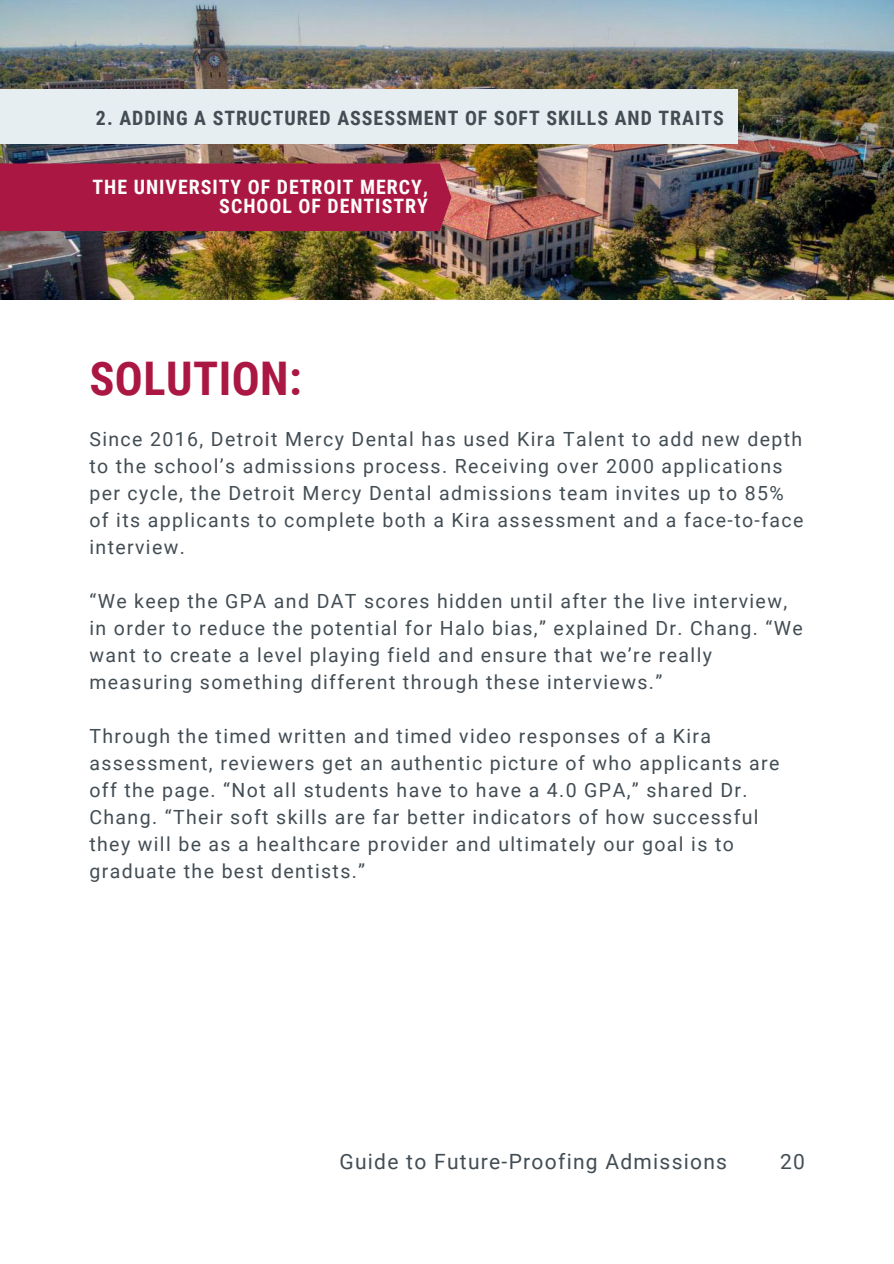
<style>
.page{position:relative;width:894px;height:1264px;background:#fff}
.page>*{position:absolute;margin:0;border:0;box-sizing:border-box;transform-origin:0 0}
.t1{font:700 46.35px "Roboto Condensed";letter-spacing:.01em;color:#ab1743}
.t2{font:21px "Roboto";letter-spacing:.06em;color:#434d54}
.t3{font:700 19.8px "Roboto Condensed";letter-spacing:.05em;color:#434d54}
.t4{font:700 19.8px/19.2px "Roboto Condensed";letter-spacing:.05em;color:#fdfdfd;text-align:right}
.t5{font:19.5px/27px "Roboto";letter-spacing:.07em;color:#434d54}
</style>
<div class="page">
<img style="left:0;top:0;width:893px;height:300px">
<div style="left:0;top:163px;width:451px;height:68px;background:#ab1743"></div>
<div style="left:0;top:89px;width:737px;height:54px;background:#e7eef2"></div>
<p class="t3" style="left:96px;top:106px;width:629px">2. ADDING A STRUCTURED ASSESSMENT OF SOFT SKILLS AND TRAITS</p>
<p class="t4" style="left:92px;top:178px;width:337px">THE UNIVERSITY OF DETROIT MERCY,<br>SCHOOL OF DENTISTRY</p>
<h1 class="t1" style="left:89px;top:352px;width:214px">SOLUTION:</h1>
<p class="t5" style="left:89px;top:426px;width:715px">Since 2016, Detroit Mercy Dental has used Kira Talent to add new depth to the school’s admissions process. Receiving over 2000 applications per cycle, the Detroit Mercy Dental admissions team invites up to 85% of its applicants to complete both a Kira assessment and a face-to-face interview.</p>
<p class="t5" style="left:89px;top:588px;width:714px">“We keep the GPA and DAT scores hidden until after the live interview, in order to reduce the potential for Halo bias,” explained Dr. Chang. “We want to create a level playing field and ensure that we’re really measuring something different through these interviews.”</p>
<p class="t5" style="left:89px;top:723px;width:691px">Through the timed written and timed video responses of a Kira assessment, reviewers get an authentic picture of who applicants are off the page. “Not all students have to have a 4.0 GPA,” shared Dr.<br>Chang. “Their soft skills are far better indicators of how successful they will be as a healthcare provider and ultimately our goal is to graduate the best dentists.”</p>
<p class="t2" style="left:339px;top:1149px;width:389px">Guide to Future-Proofing Admissions</p>
<p class="t2" style="left:779px;top:1149px;width:26px">20</p>
</div>
